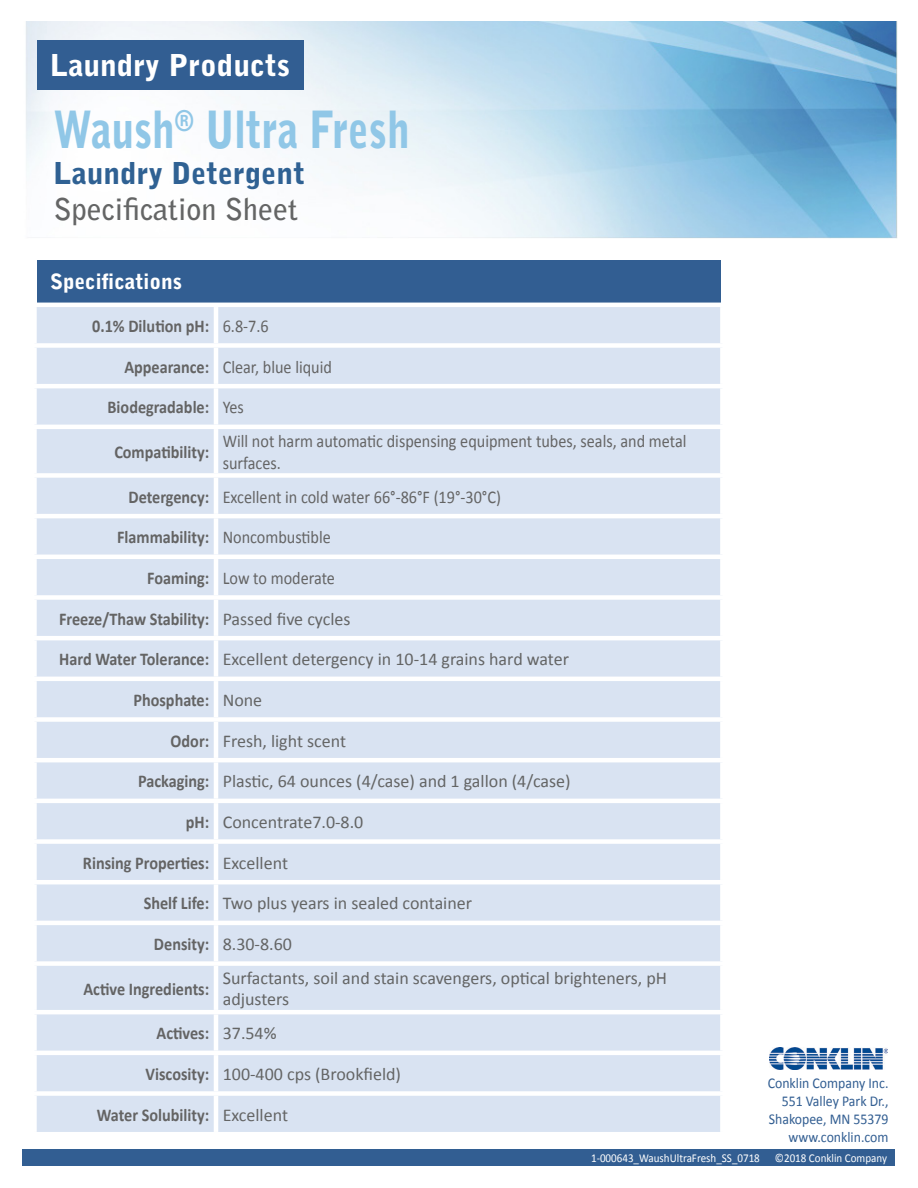
<style>
.page{position:relative;width:918px;height:1188px;background:#fff}
.page>*{position:absolute;margin:0;border:0;box-sizing:border-box;transform-origin:0 0}
.t1{font:900 51px "Bell Gothic Std";color:#90c7e7;scale:.8 1}
.t2{font:700 30px "Bell Gothic Std";color:#646565}
.t3{font:900 30px "Bell Gothic Std";color:#2f6193}
.t4{font:900 30px "Bell Gothic Std";color:#fff}
.t5{font:900 21px "Bell Gothic Std";color:#fff}
.t6{font:18px/21.6px "Calibri";color:#646565}
.t7{font:700 18px "Calibri";color:#646464;scale:.9 1}
.t8{font:18px/21.6px "Calibri";color:#646464;scale:.9 1}
.t9{font:15px "Calibri";color:#325e92;scale:.92 1}
.t10{font:12px "Calibri";color:#fff;scale:.92 1}
</style>
<div class="page">
<img style="left:26px;top:22px;width:872px;height:216px">
<div style="left:22px;top:1149px;width:873px;height:17px;background:#325e92"></div>
<div style="left:37px;top:40px;width:267px;height:50px;background:#325e92"></div>
<div style="left:37px;top:260px;width:683px;height:43px;background:#325e92"></div>
<img style="left:769px;top:1048px;width:118px;height:22px">
<div style="left:37px;top:307px;width:683px;height:825px;background:#d9e3f2"></div>
<div style="left:37px;top:478px;width:683px;height:36px;background:#d9e3f2"></div>
<hr style="left:214px;top:307px;width:4px;height:36px;background:#fff">
<div style="left:32px;top:343px;width:184px;height:5px;background:#fff"></div>
<div style="left:216px;top:343px;width:509px;height:5px;background:#fff"></div>
<hr style="left:214px;top:348px;width:4px;height:36px;background:#fff">
<hr style="left:32px;top:384px;width:184px;height:4px;background:#fff">
<hr style="left:216px;top:384px;width:509px;height:4px;background:#fff">
<hr style="left:214px;top:388px;width:4px;height:37px;background:#fff">
<hr style="left:32px;top:425px;width:184px;height:4px;background:#fff">
<hr style="left:216px;top:425px;width:509px;height:4px;background:#fff">
<hr style="left:214px;top:429px;width:4px;height:44px;background:#fff">
<div style="left:32px;top:473px;width:184px;height:5px;background:#fff"></div>
<div style="left:216px;top:473px;width:509px;height:5px;background:#fff"></div>
<hr style="left:214px;top:478px;width:4px;height:36px;background:#fff">
<hr style="left:32px;top:514px;width:184px;height:4px;background:#fff">
<hr style="left:216px;top:514px;width:509px;height:4px;background:#fff">
<hr style="left:214px;top:518px;width:4px;height:37px;background:#fff">
<hr style="left:32px;top:555px;width:184px;height:4px;background:#fff">
<hr style="left:216px;top:555px;width:509px;height:4px;background:#fff">
<hr style="left:214px;top:559px;width:4px;height:36px;background:#fff">
<div style="left:32px;top:595px;width:184px;height:5px;background:#fff"></div>
<div style="left:216px;top:595px;width:509px;height:5px;background:#fff"></div>
<hr style="left:214px;top:600px;width:4px;height:36px;background:#fff">
<hr style="left:32px;top:636px;width:184px;height:4px;background:#fff">
<hr style="left:216px;top:636px;width:509px;height:4px;background:#fff">
<hr style="left:214px;top:640px;width:4px;height:37px;background:#fff">
<hr style="left:32px;top:677px;width:184px;height:4px;background:#fff">
<hr style="left:216px;top:677px;width:509px;height:4px;background:#fff">
<hr style="left:214px;top:681px;width:4px;height:36px;background:#fff">
<div style="left:32px;top:717px;width:184px;height:5px;background:#fff"></div>
<div style="left:216px;top:717px;width:509px;height:5px;background:#fff"></div>
<hr style="left:214px;top:722px;width:4px;height:36px;background:#fff">
<hr style="left:32px;top:758px;width:184px;height:4px;background:#fff">
<hr style="left:216px;top:758px;width:509px;height:4px;background:#fff">
<hr style="left:214px;top:762px;width:4px;height:37px;background:#fff">
<hr style="left:32px;top:799px;width:184px;height:4px;background:#fff">
<hr style="left:216px;top:799px;width:509px;height:4px;background:#fff">
<hr style="left:214px;top:803px;width:4px;height:36px;background:#fff">
<div style="left:32px;top:839px;width:184px;height:5px;background:#fff"></div>
<div style="left:216px;top:839px;width:509px;height:5px;background:#fff"></div>
<hr style="left:214px;top:844px;width:4px;height:36px;background:#fff">
<hr style="left:32px;top:880px;width:184px;height:4px;background:#fff">
<hr style="left:216px;top:880px;width:509px;height:4px;background:#fff">
<hr style="left:214px;top:884px;width:4px;height:37px;background:#fff">
<hr style="left:32px;top:921px;width:184px;height:4px;background:#fff">
<hr style="left:216px;top:921px;width:509px;height:4px;background:#fff">
<hr style="left:214px;top:925px;width:4px;height:36px;background:#fff">
<div style="left:32px;top:961px;width:184px;height:5px;background:#fff"></div>
<div style="left:216px;top:961px;width:509px;height:5px;background:#fff"></div>
<hr style="left:214px;top:966px;width:4px;height:44px;background:#fff">
<hr style="left:32px;top:1010px;width:184px;height:4px;background:#fff">
<hr style="left:216px;top:1010px;width:509px;height:4px;background:#fff">
<hr style="left:214px;top:1014px;width:4px;height:37px;background:#fff">
<hr style="left:32px;top:1051px;width:184px;height:4px;background:#fff">
<hr style="left:216px;top:1051px;width:509px;height:4px;background:#fff">
<hr style="left:214px;top:1055px;width:4px;height:36px;background:#fff">
<div style="left:32px;top:1091px;width:184px;height:5px;background:#fff"></div>
<div style="left:216px;top:1091px;width:509px;height:5px;background:#fff"></div>
<hr style="left:214px;top:1096px;width:4px;height:36px;background:#fff">
<p class="t4" style="left:50px;top:48px;width:241px">Laundry Products</p>
<p class="t1" style="left:53px;top:100px;width:447px">Waush<sup>®</sup> Ultra Fresh</p>
<p class="t3" style="left:53px;top:156px;width:253px">Laundry Detergent</p>
<p class="t2" style="left:53px;top:191px;width:246px">Specification Sheet</p>
<p class="t5" style="left:50px;top:269px;width:133px">Specifications</p>
<p class="t7" style="left:92px;top:314px;width:132px">0.1% Dilution pH:</p>
<p class="t8" style="left:223px;top:315px;width:53px">6.8-7.6</p>
<p class="t7" style="left:124px;top:355px;width:96px">Appearance:</p>
<p class="t8" style="left:223px;top:356px;width:123px">Clear, blue liquid</p>
<p class="t7" style="left:108px;top:396px;width:115px">Biodegradable:</p>
<p class="t8" style="left:223px;top:397px;width:25px">Yes</p>
<p class="t7" style="left:114px;top:440px;width:107px">Compatibility:</p>
<p class="t8" style="left:223px;top:430px;width:517px">Will not harm automatic dispensing equipment tubes, seals, and metal surfaces.</p>
<p class="t7" style="left:129px;top:485px;width:91px">Detergency:</p>
<p class="t8" style="left:223px;top:486px;width:311px">Excellent in cold water 66°-86°F (19°-30°C)</p>
<p class="t7" style="left:117px;top:526px;width:104px">Flammability:</p>
<p class="t8" style="left:223px;top:526px;width:122px">Noncombustible</p>
<p class="t7" style="left:147px;top:566px;width:70px">Foaming:</p>
<p class="t8" style="left:223px;top:567px;width:126px">Low to moderate</p>
<p class="t7" style="left:59px;top:607px;width:168px">Freeze/Thaw Stability:</p>
<p class="t6" style="left:223px;top:608px;width:129px">Passed five cycles</p>
<p class="t7" style="left:59px;top:648px;width:168px">Hard Water Tolerance:</p>
<p class="t6" style="left:223px;top:649px;width:348px">Excellent detergency in 10-14 grains hard water</p>
<p class="t7" style="left:133px;top:688px;width:86px">Phosphate:</p>
<p class="t6" style="left:223px;top:689px;width:41px">None</p>
<p class="t7" style="left:171px;top:729px;width:44px">Odor:</p>
<p class="t6" style="left:223px;top:730px;width:125px">Fresh, light scent</p>
<p class="t7" style="left:138px;top:770px;width:81px">Packaging:</p>
<p class="t6" style="left:223px;top:771px;width:349px">Plastic, 64 ounces (4/case) and 1 gallon (4/case)</p>
<p class="t7" style="left:186px;top:810px;width:27px">pH:</p>
<p class="t6" style="left:223px;top:811px;width:142px">Concentrate7.0-8.0</p>
<p class="t7" style="left:83px;top:851px;width:142px">Rinsing Properties:</p>
<p class="t6" style="left:223px;top:852px;width:67px">Excellent</p>
<p class="t7" style="left:144px;top:892px;width:74px">Shelf Life:</p>
<p class="t6" style="left:223px;top:893px;width:251px">Two plus years in sealed container</p>
<p class="t7" style="left:154px;top:933px;width:63px">Density:</p>
<p class="t6" style="left:223px;top:933px;width:71px">8.30-8.60</p>
<p class="t7" style="left:83px;top:977px;width:141px">Active Ingredients:</p>
<p class="t6" style="left:223px;top:967px;width:446px">Surfactants, soil and stain scavengers, optical brighteners, pH adjusters</p>
<p class="t7" style="left:157px;top:1022px;width:60px">Actives:</p>
<p class="t6" style="left:223px;top:1023px;width:55px">37.54%</p>
<p class="t7" style="left:146px;top:1062px;width:72px">Viscosity:</p>
<p class="t6" style="left:223px;top:1063px;width:180px">100-400 cps (Brookfield)</p>
<p class="t7" style="left:97px;top:1103px;width:126px">Water Solubility:</p>
<p class="t6" style="left:223px;top:1104px;width:67px">Excellent</p>
<p class="t9" style="left:768px;top:1073px;width:133px">Conklin Company Inc.</p>
<p class="t9" style="left:782px;top:1091px;width:118px">551 Valley Park Dr.,</p>
<p class="t9" style="left:769px;top:1109px;width:132px">Shakopee, MN 55379</p>
<p class="t9" style="left:789px;top:1127px;width:110px">www.conklin.com</p>
<p class="t10" style="left:591px;top:1150px;width:323px">1-000643_WaushUltraFresh_SS_0718 ©2018 Conklin Company</p>
</div>
